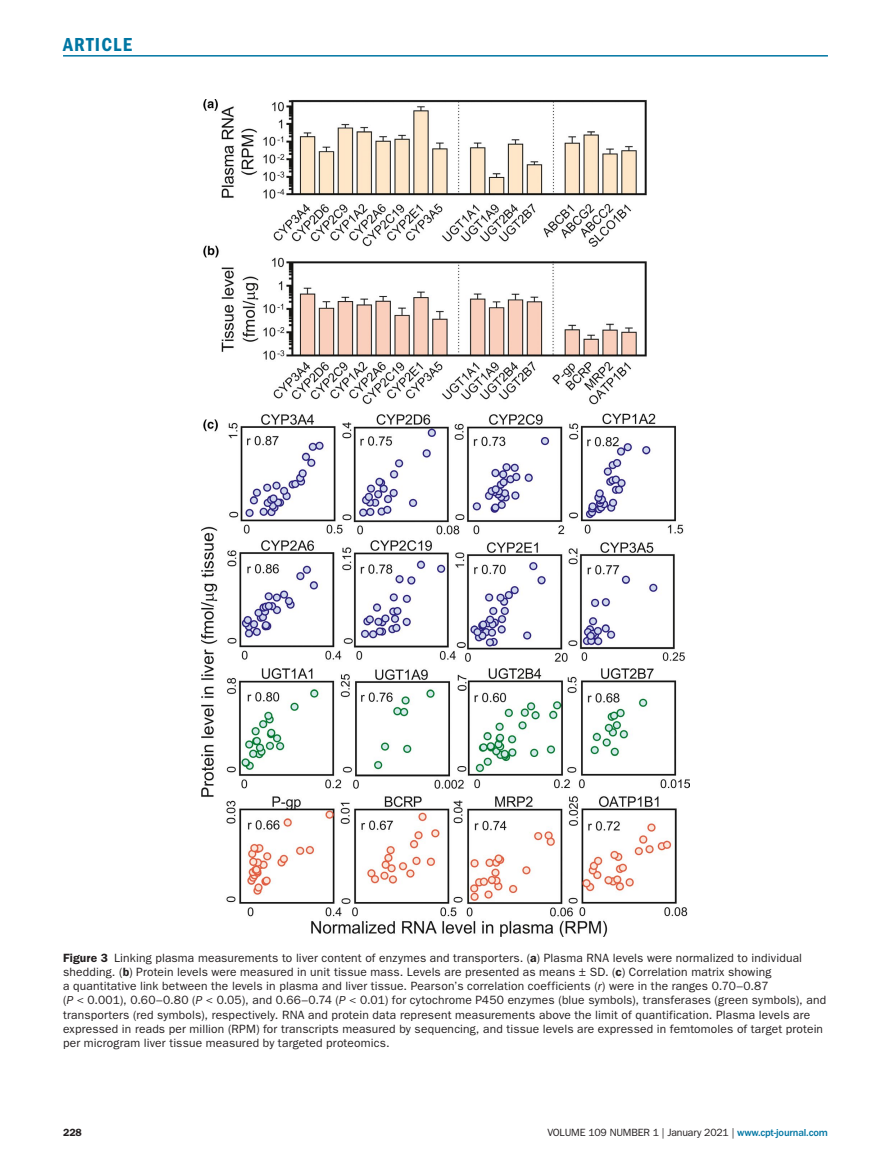
<style>
.page{position:relative;width:891px;height:1175px;background:#fff}
.page>*{position:absolute;margin:0;border:0;box-sizing:border-box;transform-origin:0 0}
.t1{font:19.5px "ITC Franklin Gothic Std Dm Cd";letter-spacing:.06em;color:#0076a3}
.t2{font:12px/14.2px "ITC Franklin Gothic Std";letter-spacing:.015em;color:#231f20}
.t3{font:10.5px "ITC Franklin Gothic Std";letter-spacing:-.015em;color:#231f20}
.t4{font:600 10.5px "ITC Franklin Gothic Std";color:#231f20}
.s1{font-weight:600}
.s2{font-style:italic}
.s3{font-weight:500;color:#0076a3}
</style>
<div class="page">
<hr style="left:63px;top:55px;width:765px;height:2px;background:#0076a3">
<img style="left:201px;top:100px;width:489px;height:836px">
<h1 class="t1" style="left:63px;top:33px;width:71px">ARTICLE</h1>
<p class="t2" style="left:63px;top:950px;width:765px"><span class="s1">Figure 3</span> Linking plasma measurements to liver content of enzymes and transporters. (<span class="s1">a</span>) Plasma RNA levels were normalized to individual shedding. (<span class="s1">b</span>) Protein levels were measured in unit tissue mass. Levels are presented as means ± SD. (<span class="s1">c</span>) Correlation matrix showing<br>a quantitative link between the levels in plasma and liver tissue. Pearson’s correlation coefficients (<span class="s2">r</span>) were in the ranges 0.70–0.87<br>(<span class="s2">P</span> &lt; 0.001), 0.60–0.80 (<span class="s2">P</span> &lt; 0.05), and 0.66–0.74 (<span class="s2">P</span> &lt; 0.01) for cytochrome P450 enzymes (blue symbols), transferases (green symbols), and transporters (red symbols), respectively. RNA and protein data represent measurements above the limit of quantification. Plasma levels are expressed in reads per million (RPM) for transcripts measured by sequencing, and tissue levels are expressed in femtomoles of target protein per microgram liver tissue measured by targeted proteomics.</p>
<p class="t4" style="left:63px;top:1125px;width:20px">228</p>
<p class="t3" style="left:547px;top:1126px;width:282px">VOLUME 109 NUMBER 1 | January 2021 | <span class="s3">www.cpt-journal.com</span></p>
</div>
